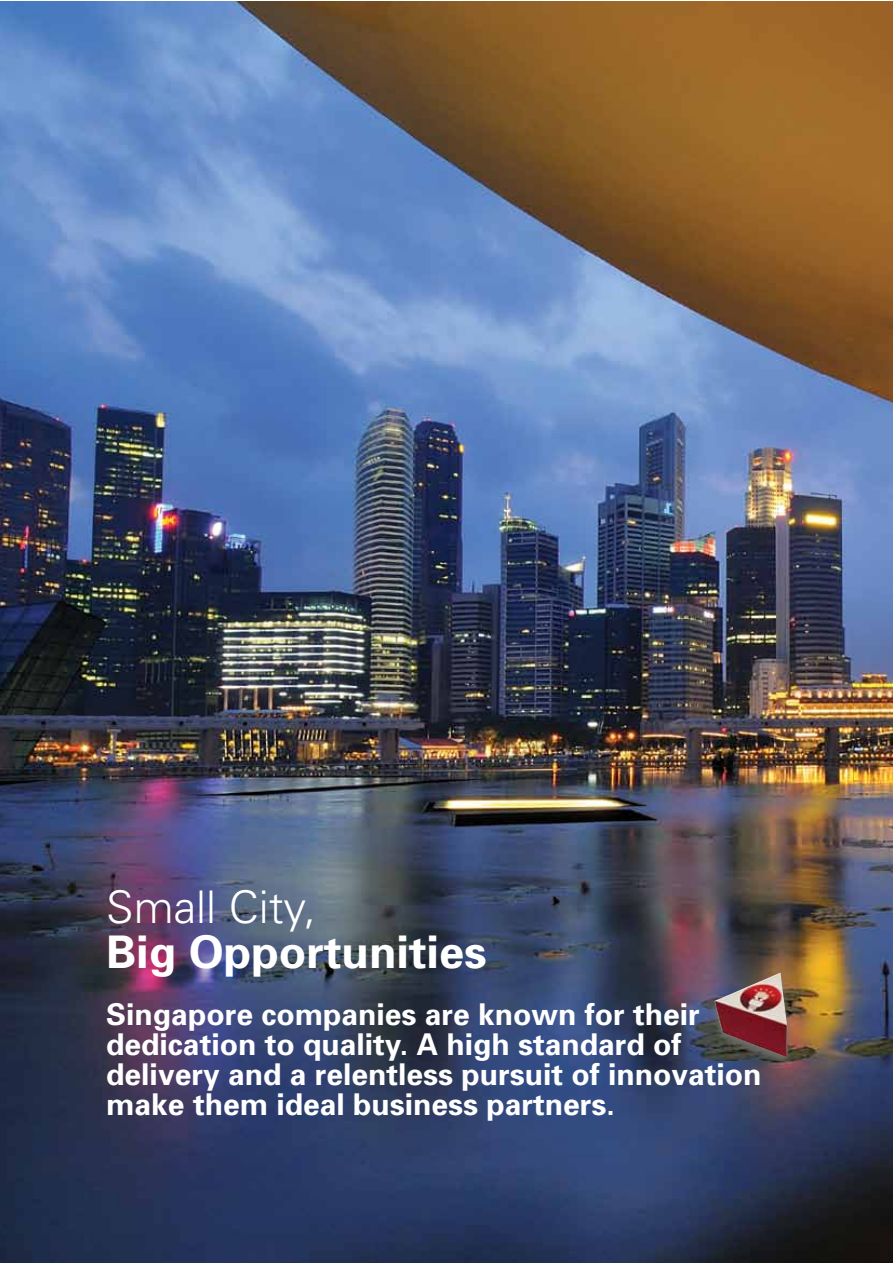
<style>
.page{position:relative;width:893px;height:1263px;background:#fff}
.page>*{position:absolute;margin:0;border:0;box-sizing:border-box;transform-origin:0 0}
.t1{font:700 45px "Univers";color:#fff}
.t2{font:300 45px "Univers";color:#fff}
.t3{font:700 30px/30px "Univers";color:#fff}
</style>
<div class="page">
<img style="left:0;top:1px;width:892px;height:1262px">
<img style="left:708px;top:972px;width:84px;height:97px">
<img style="left:729px;top:973px;width:50px;height:21px">
<h1 class="t2" style="left:106px;top:880px;width:212px">Small City,</h1>
<h1 class="t1" style="left:106px;top:925px;width:382px">Big Opportunities</h1>
<p class="t3" style="left:106px;top:999px;width:657px">Singapore companies are known for their dedication to quality. A high standard of delivery and a relentless pursuit of innovation make them ideal business partners.</p>
</div>
